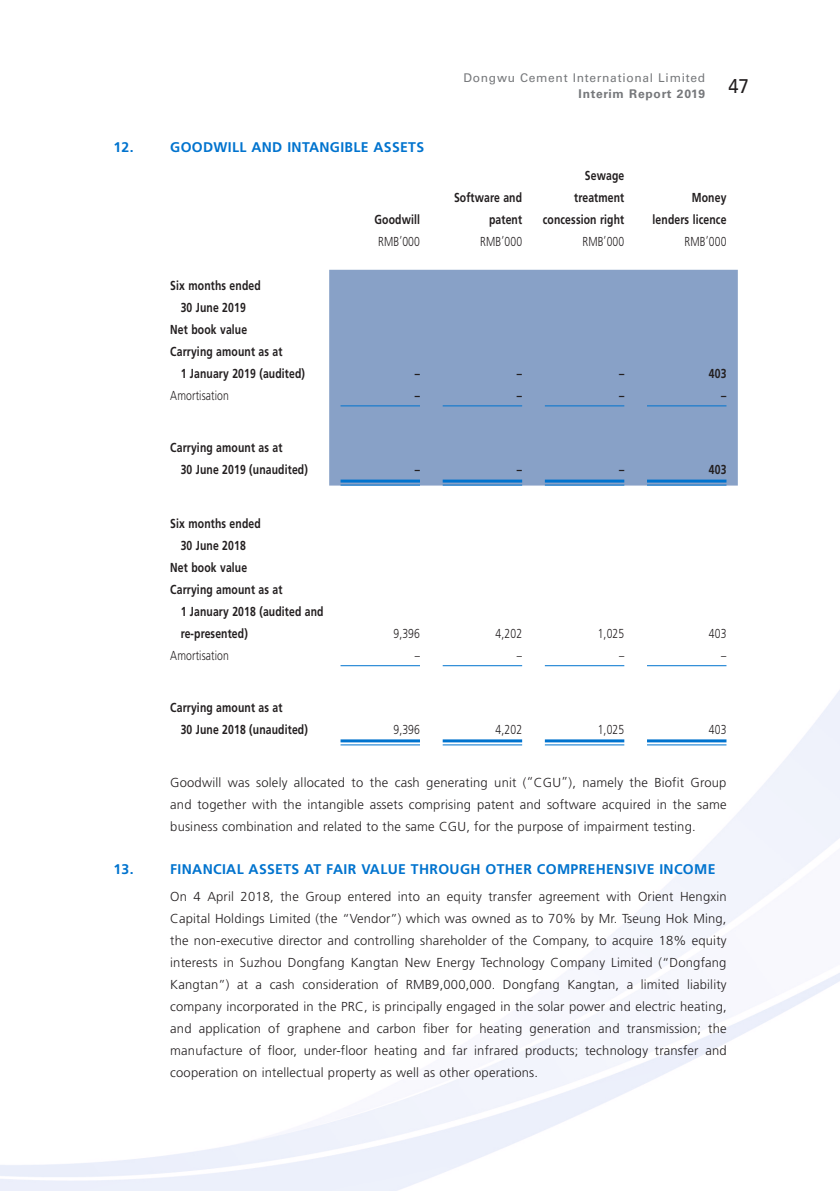
<style>
.page{position:relative;width:840px;height:1191px;background:#fff}
.page>*{position:absolute;margin:0;border:0;box-sizing:border-box;transform-origin:0 0}
.t1{font:700 14px "Frutiger LT Std";letter-spacing:.025em;color:#0073ce}
.t2{font:300 13px/22px "Frutiger LT Std";letter-spacing:.015em;color:#231f20;text-align:justify}
.t3{font:700 13px/22px "Frutiger LT Std";letter-spacing:.015em;color:#231f20;text-align:right;scale:.8 1}
.t4{font:300 13px "Frutiger LT Std";letter-spacing:.015em;color:#231f20;scale:.8 1}
.t5{font:12px/16px "Univers LT Std";letter-spacing:.06em;color:#76787b}
.s1{font-weight:700}
</style>
<div class="page">
<img style="left:0;top:269px;width:839px;height:922px">
<div style="left:329px;top:270px;width:408px;height:215px;background:#88a1c7"></div>
<hr style="left:340px;top:405px;width:80px;height:1px;background:#0073ce">
<hr style="left:442px;top:405px;width:80px;height:1px;background:#0073ce">
<hr style="left:544px;top:405px;width:80px;height:1px;background:#0073ce">
<hr style="left:646px;top:405px;width:80px;height:1px;background:#0073ce">
<hr style="left:340px;top:479px;width:80px;height:3px;background:#0073ce">
<hr style="left:340px;top:484px;width:80px;height:1px;background:#0073ce">
<hr style="left:442px;top:479px;width:80px;height:3px;background:#0073ce">
<hr style="left:442px;top:484px;width:80px;height:1px;background:#0073ce">
<hr style="left:544px;top:479px;width:80px;height:3px;background:#0073ce">
<hr style="left:544px;top:484px;width:80px;height:1px;background:#0073ce">
<hr style="left:646px;top:479px;width:80px;height:3px;background:#0073ce">
<hr style="left:646px;top:484px;width:80px;height:1px;background:#0073ce">
<hr style="left:340px;top:665px;width:80px;height:1px;background:#0073ce">
<hr style="left:442px;top:665px;width:80px;height:1px;background:#0073ce">
<hr style="left:544px;top:665px;width:80px;height:1px;background:#0073ce">
<hr style="left:646px;top:665px;width:80px;height:1px;background:#0073ce">
<hr style="left:340px;top:739px;width:80px;height:3px;background:#0073ce">
<hr style="left:340px;top:744px;width:80px;height:1px;background:#0073ce">
<hr style="left:442px;top:739px;width:80px;height:3px;background:#0073ce">
<hr style="left:442px;top:744px;width:80px;height:1px;background:#0073ce">
<hr style="left:544px;top:739px;width:80px;height:3px;background:#0073ce">
<hr style="left:544px;top:744px;width:80px;height:1px;background:#0073ce">
<hr style="left:646px;top:739px;width:80px;height:3px;background:#0073ce">
<hr style="left:646px;top:744px;width:80px;height:1px;background:#0073ce">
<p class="t1" style="left:113px;top:139px;width:22px">12.</p>
<p class="t1" style="left:170px;top:139px;width:255px">GOODWILL AND INTANGIBLE ASSETS</p>
<p class="t3" style="left:374px;top:209px;width:58px">Goodwill</p>
<p class="t5" style="left:578px;top:70px;width:171px;text-indent:-115px">Dongwu Cement International Limited<br><span class="s1">Interim Report 2019</span> <sup>47</sup></p>
<p class="t3" style="left:454px;top:187px;width:87px">Software and patent</p>
<p class="t3" style="left:542px;top:165px;width:103px">Sewage treatment concession right</p>
<p class="t3" style="left:652px;top:187px;width:94px">Money lenders licence</p>
<p class="t4" style="left:378px;top:234px;width:54px">RMB’000</p>
<p class="t4" style="left:480px;top:234px;width:54px">RMB’000</p>
<p class="t4" style="left:582px;top:234px;width:54px">RMB’000</p>
<p class="t4" style="left:684px;top:234px;width:54px">RMB’000</p>
<p class="t3" style="left:170px;top:275px;width:115px">Six months ended</p>
<p class="t3" style="left:180px;top:297px;width:83px">30 June 2019</p>
<p class="t3" style="left:170px;top:319px;width:98px">Net book value</p>
<p class="t3" style="left:170px;top:341px;width:142px">Carrying amount as at</p>
<p class="t3" style="left:180px;top:363px;width:157px">1 January 2019 (audited)</p>
<p class="t3" style="left:414px;top:363px;width:8px">–</p>
<p class="t3" style="left:516px;top:363px;width:8px">–</p>
<p class="t3" style="left:618px;top:363px;width:8px">–</p>
<p class="t3" style="left:708px;top:363px;width:24px">403</p>
<p class="t4" style="left:170px;top:388px;width:75px">Amortisation</p>
<p class="t3" style="left:414px;top:385px;width:8px">–</p>
<p class="t3" style="left:516px;top:385px;width:8px">–</p>
<p class="t3" style="left:618px;top:385px;width:8px">–</p>
<p class="t3" style="left:720px;top:385px;width:8px">–</p>
<p class="t3" style="left:180px;top:437px;width:160px;text-align:left;text-indent:-10px">Carrying amount as at<br>30 June 2019 (unaudited)</p>
<p class="t3" style="left:414px;top:459px;width:8px">–</p>
<p class="t3" style="left:516px;top:459px;width:8px">–</p>
<p class="t3" style="left:618px;top:459px;width:8px">–</p>
<p class="t3" style="left:708px;top:459px;width:24px">403</p>
<p class="t3" style="left:170px;top:512px;width:115px">Six months ended</p>
<p class="t3" style="left:180px;top:534px;width:83px">30 June 2018</p>
<p class="t3" style="left:170px;top:556px;width:98px">Net book value</p>
<p class="t3" style="left:170px;top:578px;width:142px">Carrying amount as at</p>
<p class="t3" style="left:180px;top:600px;width:180px">1 January 2018 (audited and</p>
<p class="t3" style="left:180px;top:622px;width:85px">re-presented)</p>
<p class="t4" style="left:393px;top:626px;width:35px">9,396</p>
<p class="t4" style="left:495px;top:626px;width:35px">4,202</p>
<p class="t4" style="left:597px;top:626px;width:35px">1,025</p>
<p class="t4" style="left:708px;top:626px;width:24px">403</p>
<p class="t4" style="left:170px;top:648px;width:75px">Amortisation</p>
<p class="t4" style="left:414px;top:648px;width:8px">–</p>
<p class="t4" style="left:516px;top:648px;width:8px">–</p>
<p class="t4" style="left:618px;top:648px;width:8px">–</p>
<p class="t4" style="left:720px;top:648px;width:8px">–</p>
<p class="t3" style="left:180px;top:696px;width:160px;text-align:left;text-indent:-10px">Carrying amount as at<br>30 June 2018 (unaudited)</p>
<p class="t4" style="left:393px;top:722px;width:35px">9,396</p>
<p class="t4" style="left:495px;top:722px;width:35px">4,202</p>
<p class="t4" style="left:597px;top:722px;width:35px">1,025</p>
<p class="t4" style="left:708px;top:722px;width:24px">403</p>
<p class="t2" style="left:170px;top:771px;width:557px">Goodwill was solely allocated to the cash generating unit (“CGU”), namely the Biofit Group and together with the intangible assets comprising patent and software acquired in the same business combination and related to the same CGU, for the purpose of impairment testing.</p>
<p class="t1" style="left:113px;top:860px;width:22px">13.</p>
<p class="t1" style="left:170px;top:860px;width:546px">FINANCIAL ASSETS AT FAIR VALUE THROUGH OTHER COMPREHENSIVE INCOME</p>
<p class="t2" style="left:170px;top:886px;width:557px">On 4 April 2018, the Group entered into an equity transfer agreement with Orient Hengxin Capital Holdings Limited (the “Vendor”) which was owned as to 70% by Mr. Tseung Hok Ming, the non-executive director and controlling shareholder of the Company, to acquire 18% equity interests in Suzhou Dongfang Kangtan New Energy Technology Company Limited (“Dongfang Kangtan”) at a cash consideration of RMB9,000,000. Dongfang Kangtan, a limited liability company incorporated in the PRC, is principally engaged in the solar power and electric heating, and application of graphene and carbon fiber for heating generation and transmission; the manufacture of floor, under-floor heating and far infrared products; technology transfer and cooperation on intellectual property as well as other operations.</p>
</div>
